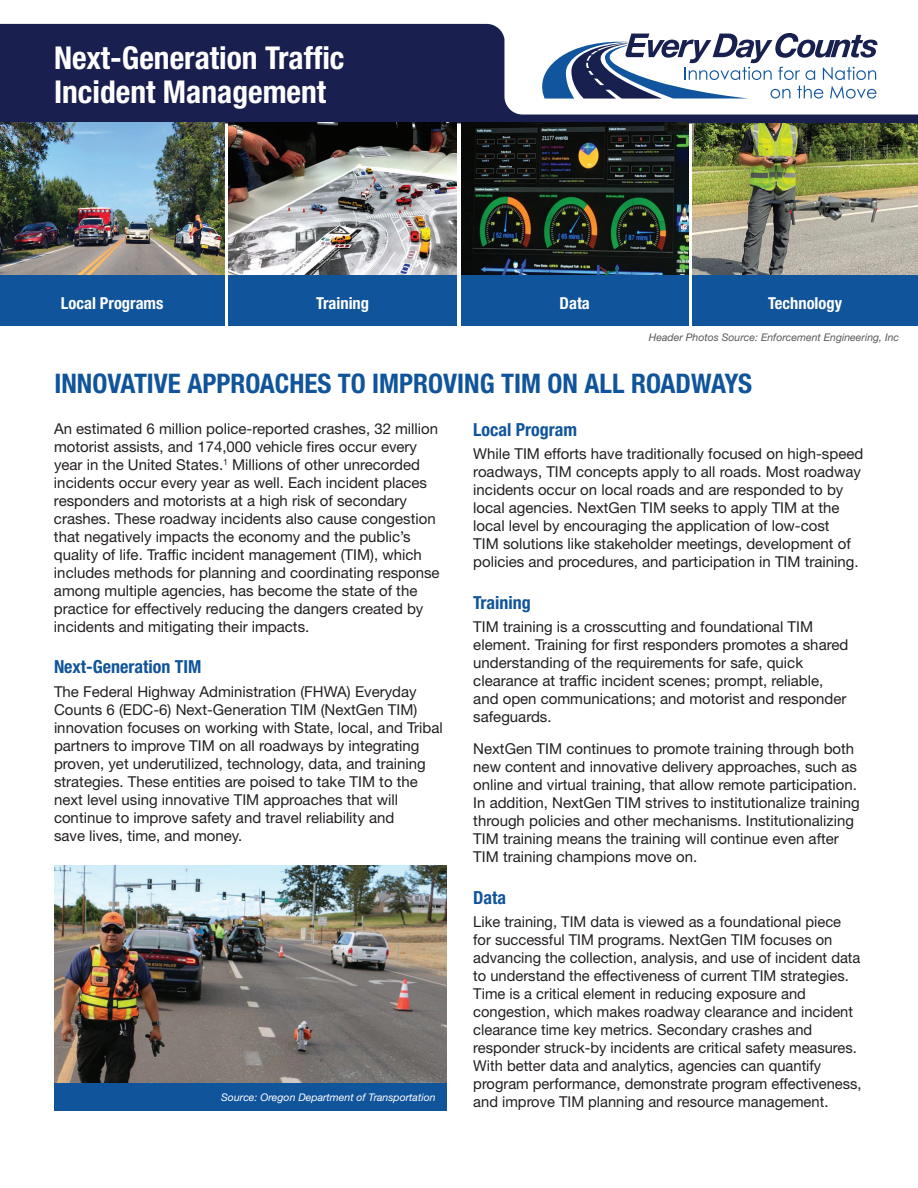
<style>
.page{position:relative;width:918px;height:1188px;background:#fff}
.page>*{position:absolute;margin:0;border:0;box-sizing:border-box;transform-origin:0 0}
.t1{font:700 condensed 31.5px/34.5px "Helvetica Neue LT Std";color:#fff}
.t2{font:700 condensed 27px "Helvetica Neue LT Std";color:#10549b}
.t3{font:700 condensed 18px "Helvetica Neue LT Std";color:#10549b}
.t4{font:700 condensed 16.5px "Helvetica Neue LT Std";color:#fff}
.t5{font:15px/18px "Helvetica Neue LT Std";color:#231f20}
.t6{font:italic 10.5px "Helvetica Neue LT Std";color:#57585a}
.t7{font:italic 10.5px "Helvetica Neue LT Std";color:#fff}
</style>
<div class="page">
<svg style="left:0;top:24px;width:918px;height:99px;fill:#191f4e"></svg>
<div style="left:0;top:274px;width:225px;height:52px;background:#10549b"></div>
<div style="left:229px;top:274px;width:228px;height:52px;background:#10549b"></div>
<div style="left:461px;top:274px;width:227px;height:52px;background:#10549b"></div>
<div style="left:693px;top:274px;width:225px;height:52px;background:#10549b"></div>
<svg style="left:532px;top:33px;width:346px;height:66px"></svg>
<img style="left:0;top:122px;width:225px;height:153px">
<img style="left:229px;top:122px;width:228px;height:153px">
<img style="left:461px;top:122px;width:227px;height:153px">
<img style="left:693px;top:123px;width:225px;height:152px">
<img style="left:54px;top:865px;width:392px;height:218px">
<div style="left:54px;top:1083px;width:392px;height:28px;background:#10549b"></div>
<p class="t1" style="left:54px;top:40px;width:292px">Next-Generation Traffc<br>Incident Management</p>
<p class="t4" style="left:61px;top:293px;width:104px">Local Programs</p>
<p class="t4" style="left:316px;top:293px;width:54px">Training</p>
<p class="t4" style="left:560px;top:293px;width:32px">Data</p>
<p class="t4" style="left:768px;top:293px;width:76px">Technology</p>
<p class="t6" style="left:649px;top:331px;width:252px">Header Photos Source: Enforcement Engineering, Inc</p>
<h1 class="t2" style="left:55px;top:367px;width:699px">INNOVATIVE APPROACHES TO IMPROVING TIM ON ALL ROADWAYS</h1>
<p class="t5" style="left:54px;top:419px;width:387px">An estimated 6 million police-reported crashes, 32 million motorist assists, and 174,000 vehicle fires occur every year in the United States.<sup>1</sup> Millions of other unrecorded incidents occur every year as well. Each incident places responders and motorists at a high risk of secondary crashes. These roadway incidents also cause congestion that negatively impacts the economy and the public’s quality of life. Traffic incident management (TIM), which includes methods for planning and coordinating response among multiple agencies, has become the state of the practice for effectively reducing the dangers created by incidents and mitigating their impacts.</p>
<h2 class="t3" style="left:54px;top:656px;width:149px">Next-Generation TIM</h2>
<p class="t5" style="left:54px;top:682px;width:390px">The Federal Highway Administration (FHWA) Everyday Counts 6 (EDC-6) Next-Generation TIM (NextGen TIM) innovation focuses on working with State, local, and Tribal partners to improve TIM on all roadways by integrating proven, yet underutilized, technology, data, and training strategies. These entities are poised to take TIM to the next level using innovative TIM approaches that will continue to improve safety and travel reliability and<br>save lives, time, and money.</p>
<h2 class="t3" style="left:473px;top:418px;width:105px">Local Program</h2>
<p class="t5" style="left:473px;top:445px;width:392px">While TIM efforts have traditionally focused on high-speed roadways, TIM concepts apply to all roads. Most roadway incidents occur on local roads and are responded to by local agencies. NextGen TIM seeks to apply TIM at the local level by encouraging the application of low-cost<br>TIM solutions like stakeholder meetings, development of policies and procedures, and participation in TIM training.</p>
<h2 class="t3" style="left:473px;top:592px;width:59px">Training</h2>
<p class="t5" style="left:473px;top:618px;width:377px">TIM training is a crosscutting and foundational TIM element. Training for first responders promotes a shared understanding of the requirements for safe, quick clearance at traffic incident scenes; prompt, reliable, and open communications; and motorist and responder safeguards.</p>
<p class="t5" style="left:473px;top:739px;width:388px">NextGen TIM continues to promote training through both new content and innovative delivery approaches, such as online and virtual training, that allow remote participation.<br>In addition, NextGen TIM strives to institutionalize training through policies and other mechanisms. Institutionalizing TIM training means the training will continue even after TIM training champions move on.</p>
<h2 class="t3" style="left:473px;top:886px;width:34px">Data</h2>
<p class="t5" style="left:473px;top:913px;width:390px">Like training, TIM data is viewed as a foundational piece for successful TIM programs. NextGen TIM focuses on advancing the collection, analysis, and use of incident data to understand the effectiveness of current TIM strategies.<br>Time is a critical element in reducing exposure and congestion, which makes roadway clearance and incident clearance time key metrics. Secondary crashes and responder struck-by incidents are critical safety measures.<br>With better data and analytics, agencies can quantify program performance, demonstrate program effectiveness, and improve TIM planning and resource management.</p>
<p class="t7" style="left:221px;top:1091px;width:216px">Source: Oregon Department of Transportation</p>
</div>
